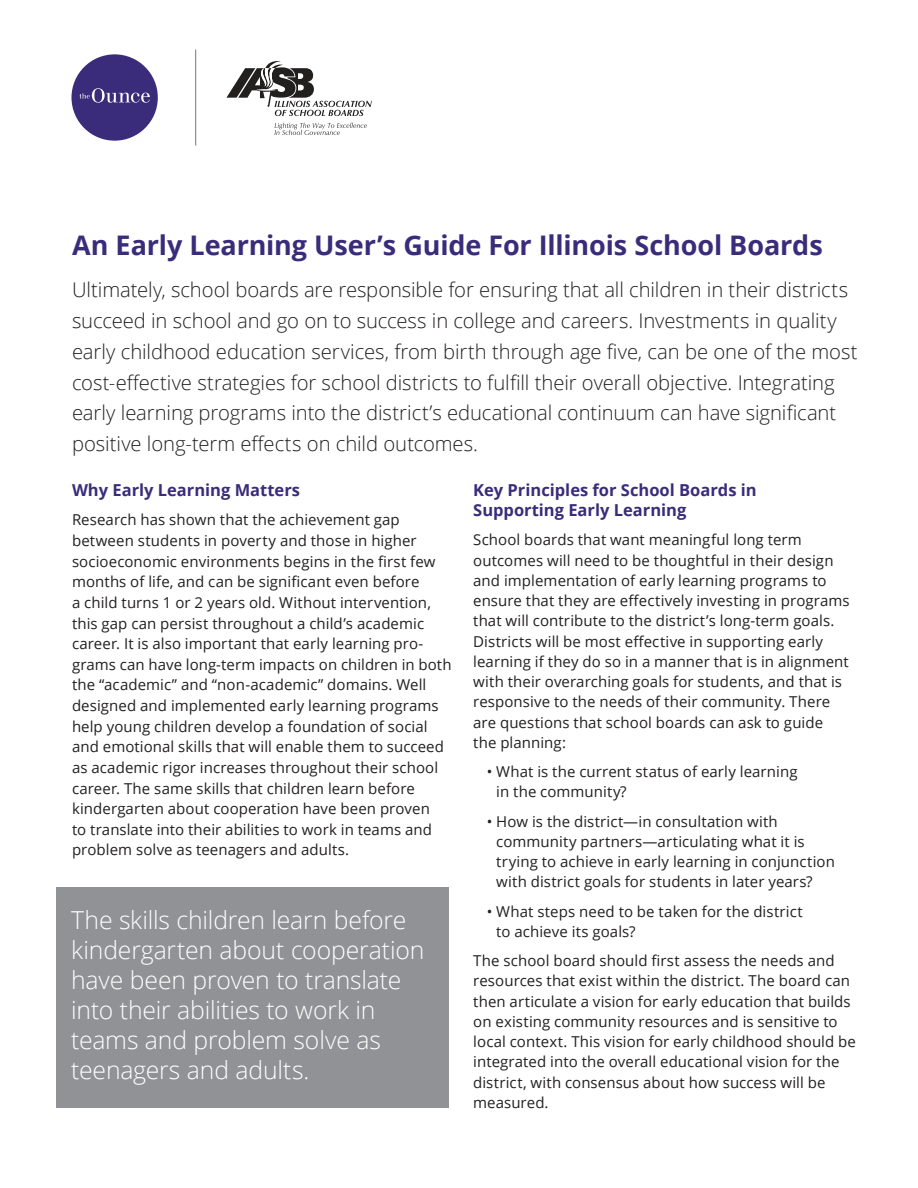
<style>
.page{position:relative;width:918px;height:1188px;background:#fff}
.page>*{position:absolute;margin:0;border:0;box-sizing:border-box;transform-origin:0 0}
.t1{font:700 27px "Open Sans";letter-spacing:-.005em;color:#3a2c7a}
.t2{font:300 24.75px/30px "Open Sans";letter-spacing:-.005em;color:#fff}
.t3{font:300 20.25px/30.8px "Open Sans";letter-spacing:-.005em;color:#221f1f}
.t4{font:700 16.5px/20.2px "Open Sans";color:#3a2c7a}
.t5{font:15px/20.2px "Open Sans";letter-spacing:.005em;color:#221f1f}
</style>
<div class="page">
<div style="left:57px;top:887px;width:392px;height:221px;background:#919295"></div>
<div style="left:71px;top:54px;width:87px;height:87px;background:#3a2c7a;border-radius:50%"></div>
<svg style="left:79px;top:88px;width:71px;height:15px"></svg>
<svg style="left:226px;top:61px;width:146px;height:55px"></svg>
<svg style="left:275px;top:123px;width:92px;height:12px"></svg>
<hr style="left:195px;top:49px;width:1px;height:97px;background:#76777b">
<h1 class="t1" style="left:72px;top:234px;width:752px">An Early Learning User’s Guide For Illinois School Boards</h1>
<p class="t3" style="left:72px;top:277px;width:787px">Ultimately, school boards are responsible for ensuring that all children in their districts succeed in school and go on to success in college and careers. Investments in quality early childhood education services, from birth through age five, can be one of the most cost-effective strategies for school districts to fulfill their overall objective. Integrating early learning programs into the district’s educational continuum can have significant positive long-term effects on child outcomes.</p>
<p class="t4" style="left:72px;top:481px;width:230px">Why Early Learning Matters</p>
<p class="t5" style="left:72px;top:511px;width:381px;line-height:20.7px">Research has shown that the achievement gap between students in poverty and those in higher socioeconomic environments begins in the first few months of life, and can be significant even before<br>a child turns 1 or 2 years old. Without intervention, this gap can persist throughout a child’s academic career. It is also important that early learning pro&shy;grams can have long-term impacts on children in both the “academic” and “non-academic” domains. Well designed and implemented early learning programs help young children develop a foundation of social and emotional skills that will enable them to succeed as academic rigor increases throughout their school career. The same skills that children learn before kindergarten about cooperation have been proven<br>to translate into their abilities to work in teams and problem solve as teenagers and adults.</p>
<h2 class="t2" style="left:71px;top:908px;width:355px">The skills children learn before kindergarten about cooperation have been proven to translate into their abilities to work in teams and problem solve as teenagers and adults.</h2>
<p class="t4" style="left:473px;top:481px;width:285px">Key Principles for School Boards in<br>Supporting Early Learning</p>
<p class="t5" style="left:473px;top:529px;width:378px">School boards that want meaningful long term outcomes will need to be thoughtful in their design and implementation of early learning programs to ensure that they are effectively investing in programs that will contribute to the district’s long-term goals.<br>Districts will be most effective in supporting early learning if they do so in a manner that is in alignment with their overarching goals for students, and that is responsive to the needs of their community. There are questions that school boards can ask to guide the planning:</p>
<p class="t5" style="left:496px;top:761px;width:303px;text-indent:-10px">• What is the current status of early learning in the community?</p>
<p class="t5" style="left:496px;top:811px;width:340px;text-indent:-10px">• How is the district—in consultation with community partners—articulating what it is trying to achieve in early learning in conjunction with district goals for students in later years?</p>
<p class="t5" style="left:496px;top:901px;width:308px;text-indent:-10px">• What steps need to be taken for the district to achieve its goals?</p>
<p class="t5" style="left:473px;top:950px;width:384px">The school board should first assess the needs and resources that exist within the district. The board can then articulate a vision for early education that builds on existing community resources and is sensitive to local context. This vision for early childhood should be integrated into the overall educational vision for the district, with consensus about how success will be measured.</p>
</div>
